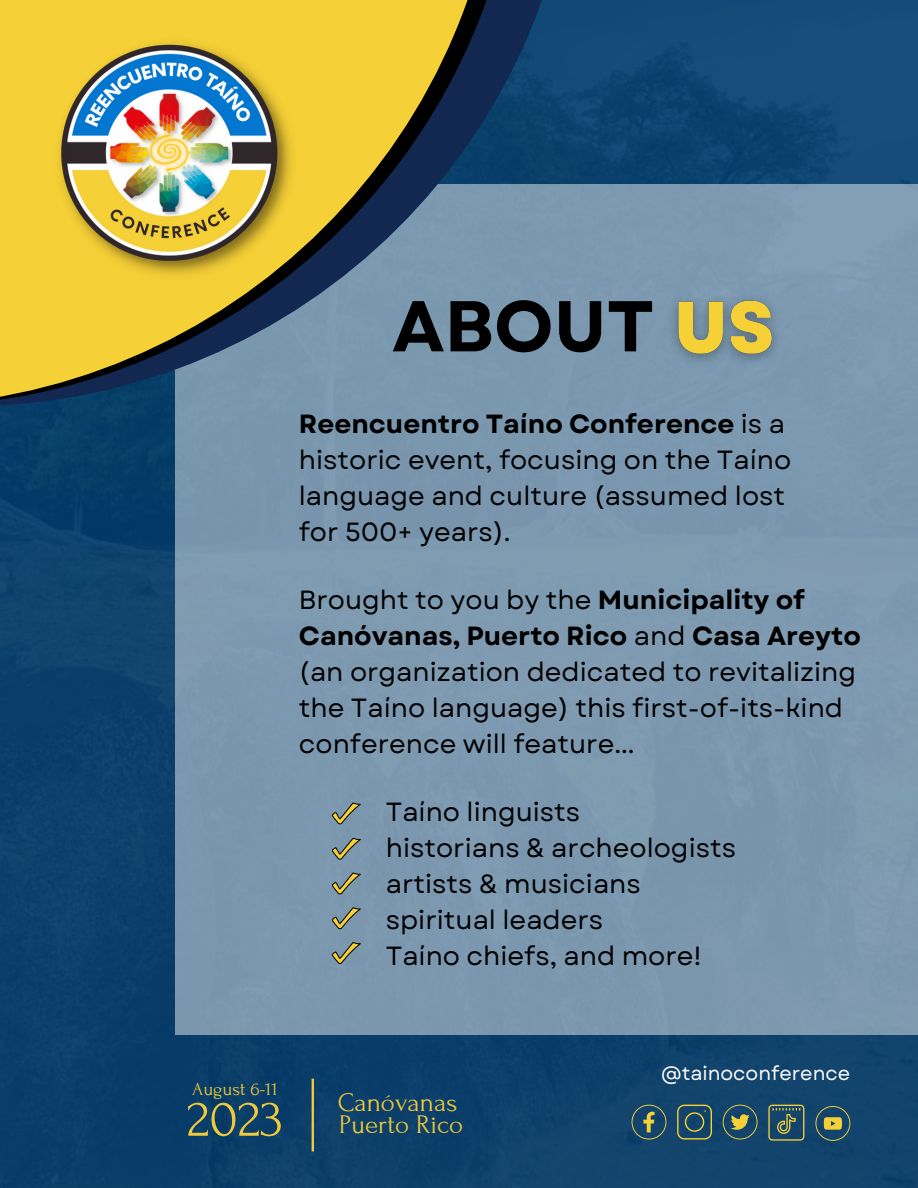
<style>
.page{position:relative;width:918px;height:1188px;background:#fff}
.page>*{position:absolute;margin:0;border:0;box-sizing:border-box;transform-origin:0 0}
.t1{font:700 71.7px "Garet";color:#000}
.t2{font:52.95px "Forum";color:#efca3a}
.t3{font:26.85px "Forum";color:#efca3a}
.t4{font:26.25px/36px "Garet";color:#000}
.t5{font:700 26.25px "Garet";color:#000}
.t6{font:19.5px "Garet";color:#fff}
.t7{font:18.9px "Forum";color:#efca3a}
.s1{font-weight:400}
.s2{font-weight:700}
</style>
<div class="page">
<img style="left:0;top:0;width:918px;height:1188px">
<div style="left:176px;top:184px;width:742px;height:850px;background:#7c98b0"></div>
<svg style="left:515px;top:0;width:55px;height:184px;background:#0d416d"></svg>
<img style="left:672px;top:299px;width:105px;height:63px">
<svg style="left:496px;top:0;width:19px;height:184px;background:#0d355e"></svg>
<svg style="left:0;top:0;width:496px;height:448px"></svg>
<img style="left:52px;top:34px;width:247px;height:251px">
<svg style="left:332px;top:803px;width:28px;height:21px"></svg>
<svg style="left:332px;top:838px;width:28px;height:22px"></svg>
<svg style="left:332px;top:873px;width:28px;height:21px"></svg>
<svg style="left:332px;top:908px;width:28px;height:21px"></svg>
<svg style="left:332px;top:942px;width:28px;height:22px"></svg>
<svg style="left:632px;top:1105px;width:34px;height:35px"></svg>
<svg style="left:677px;top:1105px;width:35px;height:35px"></svg>
<svg style="left:723px;top:1105px;width:35px;height:35px"></svg>
<svg style="left:815px;top:1106px;width:35px;height:35px"></svg>
<svg style="left:768px;top:1105px;width:36px;height:36px"></svg>
<hr style="left:312px;top:1079px;width:2px;height:72px;background:#efca3a">
<p class="t1" style="left:392px;top:275px;width:264px">ABOUT</p>
<p class="t5" style="left:299px;top:405px;width:488px">Reencuentro Taíno Conference <span class="s1">is a</span></p>
<p class="t4" style="left:299px;top:442px;width:494px">historic event, focusing on the Taíno language and culture (assumed lost</p>
<p class="t4" style="left:299px;top:514px;width:213px">for 500+ years).</p>
<p class="t4" style="left:299px;top:582px;width:564px">Brought to you by the <span class="s2">Municipality of Canóvanas, Puerto Rico</span> and <span class="s2">Casa Areyto </span>(an organization dedicated to revitalizing the Taíno language) this first-of-its-kind conference will feature...</p>
<p class="t4" style="left:386px;top:794px;width:196px">Taíno linguists</p>
<p class="t4" style="left:386px;top:830px;width:352px">historians &amp; archeologists</p>
<p class="t4" style="left:386px;top:866px;width:257px">artists &amp; musicians</p>
<p class="t4" style="left:386px;top:902px;width:219px">spiritual leaders</p>
<p class="t4" style="left:386px;top:938px;width:317px">Taíno chiefs, and more!</p>
<p class="t7" style="left:192px;top:1079px;width:87px">August 6-11</p>
<p class="t2" style="left:187px;top:1090px;width:98px">2023</p>
<p class="t3" style="left:338px;top:1088px;width:121px">Canóvanas</p>
<p class="t3" style="left:339px;top:1110px;width:126px">Puerto Rico</p>
<p class="t6" style="left:661px;top:1059px;width:191px">@tainoconference</p>
</div>
